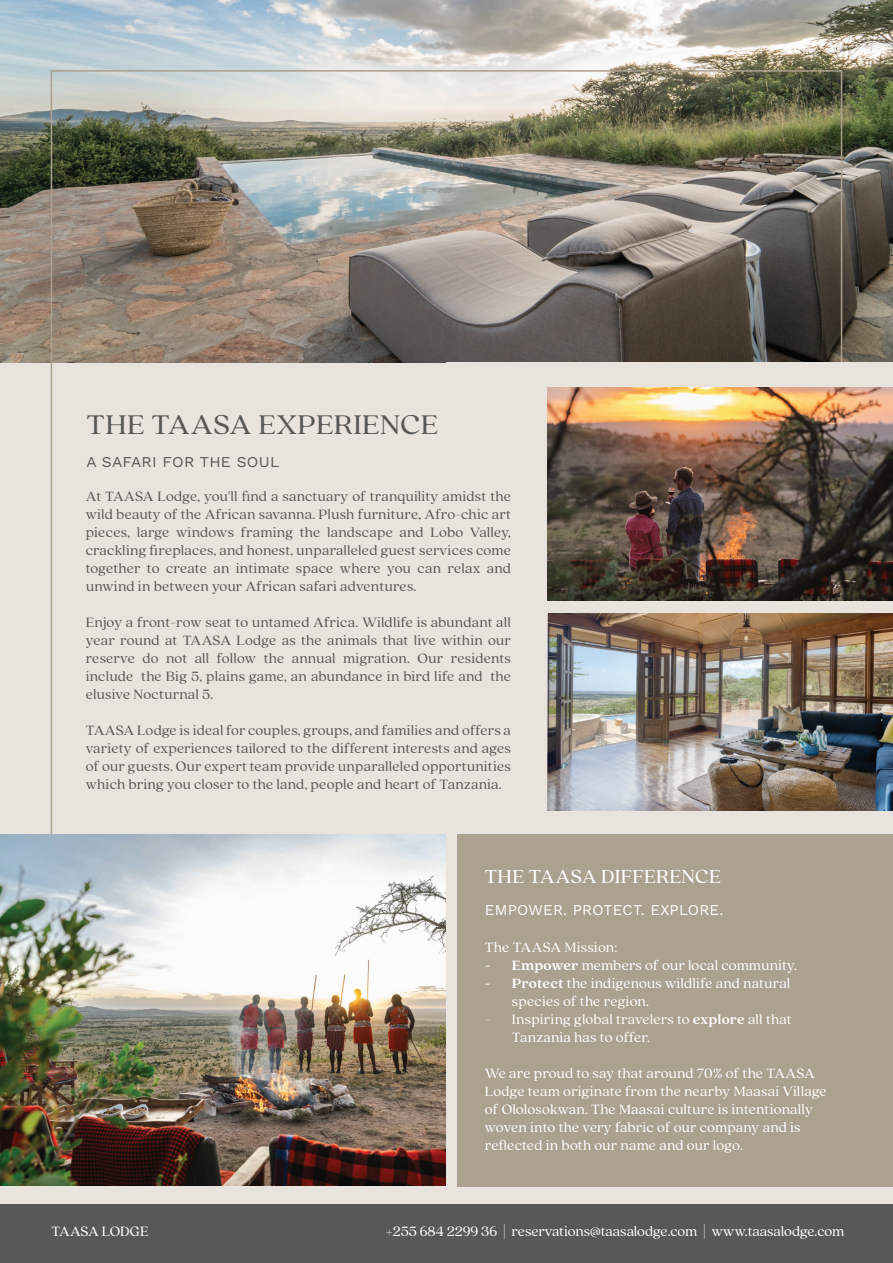
<style>
.page{position:relative;width:893px;height:1263px;background:#fff}
.page>*{position:absolute;margin:0;border:0;box-sizing:border-box;transform-origin:0 0}
.t1{font:30px "Quincy CF";letter-spacing:.015em;color:#585856}
.t2{font:21px "Quincy CF";letter-spacing:.015em;color:#fff}
.t3{font:15px/18px "Quincy CF";letter-spacing:.015em;color:#585856;text-align:justify}
.t4{font:15px/18px "Quincy CF";letter-spacing:.005em;color:#fff}
.t5{font:15px "Work Sans";letter-spacing:.015em;color:#fff}
.t6{font:15px "Work Sans";letter-spacing:.015em;color:#585856}
.s1{font-weight:700}
</style>
<div class="page">
<div style="left:0;top:0;width:893px;height:1205px;background:#e8e4dd"></div>
<img style="left:0;top:0;width:893px;height:363px">
<div style="left:458px;top:834px;width:435px;height:353px;background:#aca08f"></div>
<img style="left:547px;top:614px;width:346px;height:197px">
<img style="left:0;top:834px;width:446px;height:352px">
<img style="left:547px;top:388px;width:346px;height:213px">
<div style="left:0;top:1205px;width:893px;height:58px;background:#585856"></div>
<h1 class="t1" style="left:87px;top:404px;width:353px">THE TAASA EXPERIENCE</h1>
<p class="t6" style="left:87px;top:450px;width:194px">A SAFARI FOR THE SOUL</p>
<p class="t3" style="left:86px;top:486px;width:427px">At TAASA Lodge, you'll find a sanctuary of tranquility amidst the wild beauty of the African savanna. Plush furniture, Afro-chic art pieces, large windows framing the landscape and Lobo Valley, crackling fireplaces, and honest, unparalleled guest services come together to create an intimate space where you can relax and unwind in between your African safari adventures.</p>
<p class="t3" style="left:86px;top:612px;width:427px">Enjoy a front-row seat to untamed Africa. Wildlife is abundant all year round at TAASA Lodge as the animals that live within our reserve do not all follow the annual migration. Our residents include the Big 5, plains game, an abundance in bird life and the elusive Nocturnal 5.</p>
<p class="t3" style="left:86px;top:720px;width:427px">TAASA Lodge is ideal for couples, groups, and families and offers a variety of experiences tailored to the different interests and ages of our guests. Our expert team provide unparalleled opportunities which bring you closer to the land, people and heart of Tanzania.</p>
<h2 class="t2" style="left:485px;top:861px;width:238px">THE TAASA DIFFERENCE</h2>
<p class="t5" style="left:485px;top:899px;width:240px">EMPOWER. PROTECT. EXPLORE.</p>
<p class="t4" style="left:485px;top:937px;width:134px">The TAASA Mission:</p>
<p class="t4" style="left:485px;top:955px;width:314px"><span class="s1">- Empower</span> members of our local community.</p>
<p class="t4" style="left:512px;top:973px;width:280px;text-indent:-27px"><span class="s1">- Protect</span> the indigenous wildlife and natural species of the region.</p>
<p class="t4" style="left:512px;top:1009px;width:281px;text-indent:-27px">- Inspiring global travelers to <span class="s1">explore</span> all that<br>Tanzania has to offer.</p>
<p class="t4" style="left:485px;top:1063px;width:343px">We are proud to say that around 70% of the TAASA Lodge team originate from the nearby Maasai Village of Ololosokwan. The Maasai culture is intentionally woven into the very fabric of our company and is reflected in both our name and our logo.</p>
<p class="t4" style="left:51px;top:1221px;width:99px">TAASA LODGE</p>
<p class="t4" style="left:386px;top:1221px;width:460px">+255 684 2299 36 | reservations@taasalodge.com | www.taasalodge.com</p>
</div>
